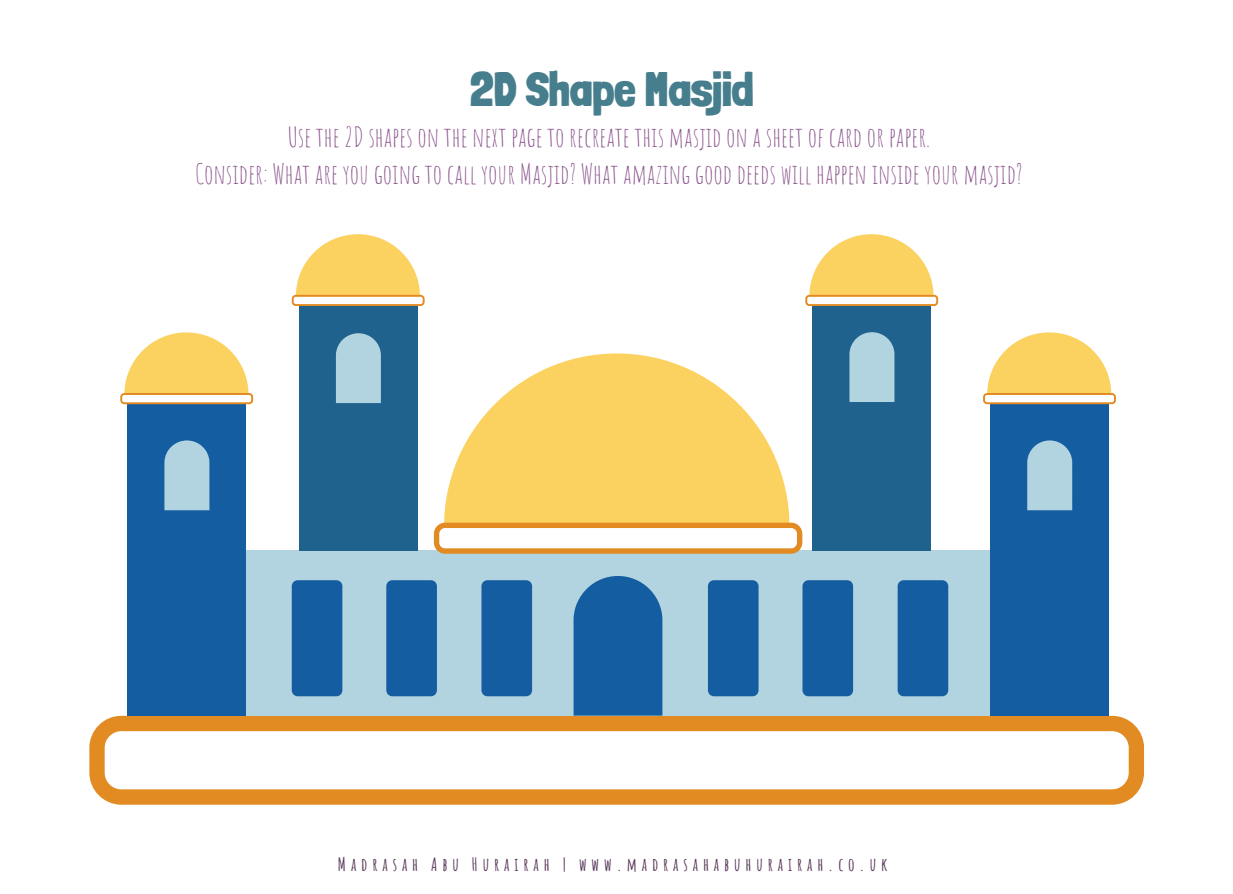
<style>
.page{position:relative;width:1233px;height:894px;background:#fff}
.page>*{position:absolute;margin:0;border:0;box-sizing:border-box;transform-origin:0 0}
.t1{font:900 47.25px "Londrina Solid";color:#477e8d}
.t2{font:27px "Amatic SC";color:#8b538d}
.t3{font:700 18px "Amatic SC";letter-spacing:.27em;color:#59385a}
</style>
<div class="page">
<svg style="left:89px;top:715px;width:1055px;height:89px"></svg>
<div style="left:127px;top:404px;width:119px;height:311px;background:#145da0"></div>
<div style="left:990px;top:404px;width:119px;height:311px;background:#145da0"></div>
<div style="left:246px;top:550px;width:744px;height:166px;background:#b1d4e0"></div>
<div style="left:299px;top:306px;width:119px;height:244px;background:#1f628e"></div>
<div style="left:812px;top:306px;width:119px;height:244px;background:#1f628e"></div>
<svg style="left:444px;top:353px;width:346px;height:169px;fill:#fbd160"></svg>
<svg style="left:434px;top:522px;width:368px;height:31px"></svg>
<svg style="left:120px;top:332px;width:133px;height:72px"></svg>
<svg style="left:292px;top:234px;width:133px;height:72px"></svg>
<svg style="left:805px;top:234px;width:133px;height:72px"></svg>
<svg style="left:983px;top:332px;width:133px;height:72px"></svg>
<svg style="left:574px;top:576px;width:88px;height:139px;background:#1e64a4"></svg>
<svg style="left:164px;top:440px;width:45px;height:70px;background:#a4cada"></svg>
<svg style="left:336px;top:333px;width:45px;height:70px;background:#a6cbd9"></svg>
<svg style="left:849px;top:332px;width:45px;height:70px;background:#a5cad9"></svg>
<svg style="left:1027px;top:440px;width:45px;height:70px;background:#a4cada"></svg>
<div style="left:292px;top:580px;width:50px;height:116px;background:#145da0;border-radius:6px"></div>
<div style="left:386px;top:580px;width:51px;height:116px;background:#145da0;border-radius:6px"></div>
<div style="left:481px;top:580px;width:51px;height:116px;background:#145da0;border-radius:6px"></div>
<div style="left:708px;top:580px;width:51px;height:116px;background:#145da0;border-radius:6px"></div>
<div style="left:802px;top:580px;width:51px;height:116px;background:#145da0;border-radius:6px"></div>
<div style="left:898px;top:580px;width:50px;height:116px;background:#145da0;border-radius:6px"></div>
<p class="t1" style="left:470px;top:62px;width:285px">2D Shape Masjid</p>
<p class="t2" style="left:288px;top:119px;width:644px">Use the 2D shapes on the next page to recreate this masjid on a sheet of card or paper.</p>
<p class="t2" style="left:195px;top:157px;width:829px">Consider: What are you going to call your Masjid? What amazing good deeds will happen inside your masjid?</p>
<p class="t3" style="left:338px;top:852px;width:551px">Madrasah Abu Hurairah | www.madrasahabuhurairah.co.uk</p>
</div>
